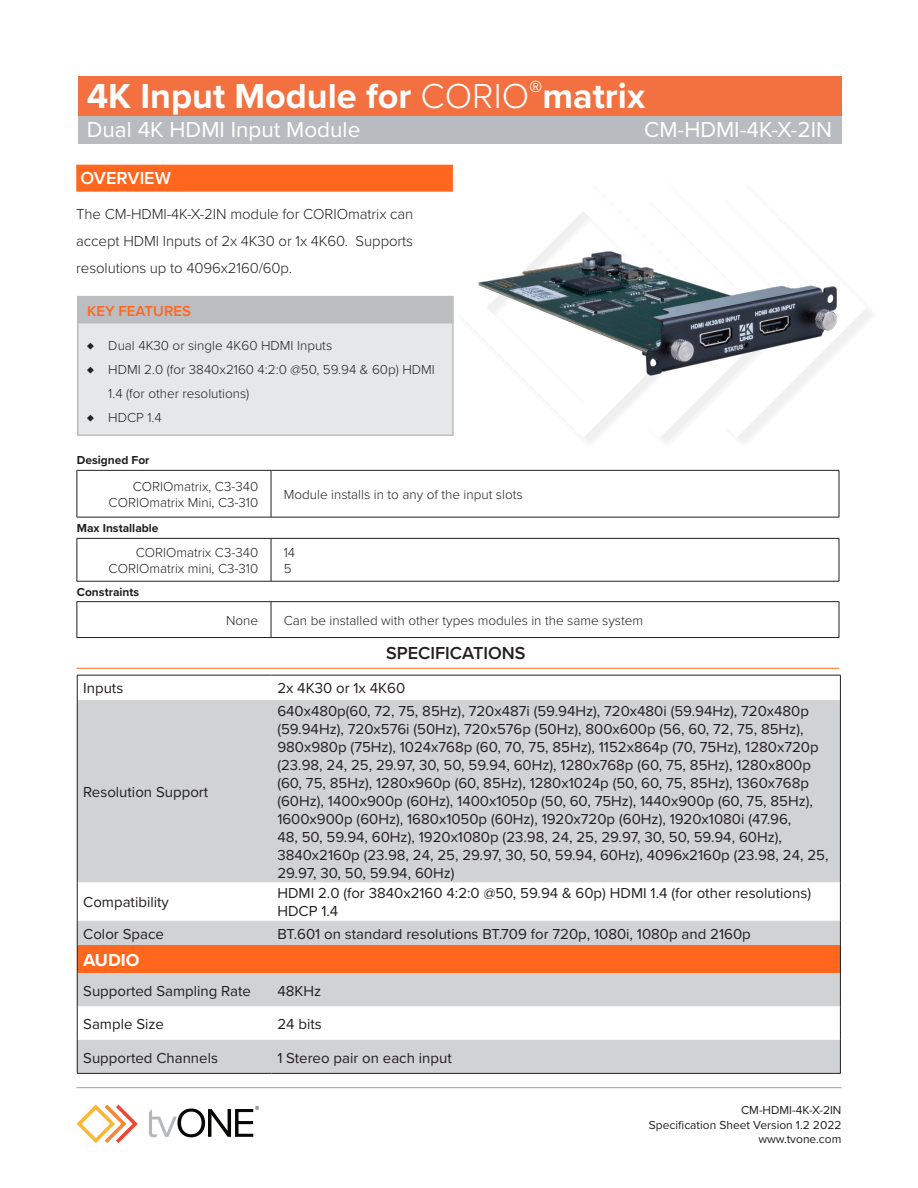
<style>
.page{position:relative;width:918px;height:1188px;background:#fff}
.page>*{position:absolute;margin:0;border:0;box-sizing:border-box;transform-origin:0 0}
.Product_Name{font:700 36px "Proxima Nova";color:#fff}
.Product_Name-2{font:22.5px "Proxima Nova";color:#fff}
.specs_heading{font:600 18px "Proxima Nova";color:#231f20}
.Overview_heading{font:600 18px "Proxima Nova";color:#fff}
.Body_Text{font:700 18px "Proxima Nova";color:#fff}
.Body_Text-2{font:15px/18px "Proxima Nova";color:#231f20}
.Product_overview_tex{font:300 15px/27px "Proxima Nova";letter-spacing:-.005em;color:#231f20;text-align:justify}
.Key_features_heading{font:600 15px "Proxima Nova";color:#ff661e}
.t1{font:300 13.5px/24px "Proxima Nova";color:#231f20}
.t2{font:12px/14.4px "Proxima Nova";color:#231f20;text-align:right}
.Paragraph_Style_1{font:700 12px "Proxima Nova";color:#231f20}
.s1{font-weight:300}
</style>
<div class="page">
<hr style="left:77px;top:1087px;width:764px;height:1px;background:#9ea1a3">
<svg style="left:77px;top:1105px;width:61px;height:38px"></svg>
<svg style="left:149px;top:1106px;width:110px;height:31px"></svg>
<svg style="left:714px;top:309px;width:153px;height:129px"></svg>
<svg style="left:548px;top:211px;width:166px;height:227px"></svg>
<div style="left:76px;top:165px;width:377px;height:27px;background:#ff661e"></div>
<div style="left:78px;top:297px;width:375px;height:138px;background:#e6e7e9"></div>
<div style="left:77px;top:296px;width:376px;height:27px;background:#bcbdc0"></div>
<div style="left:77px;top:296px;width:377px;height:140px;border:2px solid #bcbdc0"></div>
<svg style="left:78px;top:700px;width:762px;height:373px;fill:#d1d2d4"></svg>
<div style="left:77px;top:946px;width:763px;height:27px;background:#ff661e"></div>
<hr style="left:77px;top:675px;width:194px;height:1px;background:#231f20">
<svg style="left:77px;top:675px;width:1px;height:25px"></svg>
<hr style="left:271px;top:675px;width:570px;height:1px;background:#231f20">
<svg style="left:840px;top:675px;width:1px;height:25px"></svg>
<hr style="left:77px;top:700px;width:1px;height:182px;background:#231f20">
<hr style="left:840px;top:700px;width:1px;height:182px;background:#231f20">
<hr style="left:77px;top:882px;width:1px;height:39px;background:#231f20">
<hr style="left:840px;top:882px;width:1px;height:39px;background:#231f20">
<svg style="left:77px;top:921px;width:1px;height:52px"></svg>
<svg style="left:840px;top:921px;width:1px;height:52px"></svg>
<hr style="left:77px;top:973px;width:1px;height:33px;background:#231f20">
<hr style="left:840px;top:973px;width:1px;height:33px;background:#231f20">
<hr style="left:77px;top:1006px;width:1px;height:34px;background:#231f20">
<hr style="left:840px;top:1006px;width:1px;height:34px;background:#231f20">
<hr style="left:77px;top:1040px;width:1px;height:33px;background:#231f20">
<hr style="left:840px;top:1040px;width:1px;height:33px;background:#231f20">
<hr style="left:77px;top:1073px;width:194px;height:1px;background:#231f20">
<hr style="left:271px;top:1073px;width:570px;height:1px;background:#231f20">
<hr style="left:77px;top:668px;width:762px;height:1px;background:#ff661e">
<img style="left:478px;top:247px;width:369px;height:132px">
<hr style="left:271px;top:470px;width:568px;height:1px;background:#231f20">
<hr style="left:839px;top:471px;width:1px;height:46px;background:#231f20">
<hr style="left:271px;top:517px;width:568px;height:1px;background:#231f20">
<hr style="left:271px;top:538px;width:568px;height:1px;background:#231f20">
<hr style="left:839px;top:539px;width:1px;height:42px;background:#231f20">
<hr style="left:271px;top:581px;width:568px;height:1px;background:#231f20">
<hr style="left:271px;top:601px;width:568px;height:1px;background:#231f20">
<hr style="left:839px;top:602px;width:1px;height:35px;background:#231f20">
<hr style="left:271px;top:637px;width:568px;height:1px;background:#231f20">
<hr style="left:77px;top:470px;width:194px;height:1px;background:#231f20">
<hr style="left:77px;top:471px;width:1px;height:46px;background:#231f20">
<hr style="left:271px;top:471px;width:1px;height:46px;background:#231f20">
<hr style="left:77px;top:517px;width:194px;height:1px;background:#231f20">
<hr style="left:77px;top:538px;width:194px;height:1px;background:#231f20">
<hr style="left:77px;top:539px;width:1px;height:42px;background:#231f20">
<hr style="left:271px;top:539px;width:1px;height:42px;background:#231f20">
<hr style="left:77px;top:581px;width:194px;height:1px;background:#231f20">
<hr style="left:77px;top:601px;width:194px;height:1px;background:#231f20">
<hr style="left:77px;top:602px;width:1px;height:35px;background:#231f20">
<hr style="left:271px;top:602px;width:1px;height:35px;background:#231f20">
<hr style="left:77px;top:637px;width:194px;height:1px;background:#231f20">
<div style="left:78px;top:77px;width:763px;height:40px;background:#f37140"></div>
<div style="left:78px;top:117px;width:763px;height:27px;background:#b8bcc0"></div>
<p class="Product_Name" style="left:87px;top:69px;width:560px">4K Input Module for <span class="s1">CORIO</span><sup>®</sup>matrix</p>
<p class="Product_Name-2" style="left:87px;top:112px;width:275px">Dual 4K HDMI Input Module</p>
<p class="Product_Name-2" style="left:644px;top:112px;width:189px">CM-HDMI-4K-X-2IN</p>
<p class="Overview_heading" style="left:81px;top:165px;width:92px">OVERVIEW</p>
<p class="Product_overview_tex" style="left:76px;top:200px;width:339px">The CM-HDMI-4K-X-2IN module for CORIOmatrix can accept HDMI Inputs of 2x 4K30 or 1x 4K60. Supports resolutions up to 4096x2160/60p.</p>
<p class="Key_features_heading" style="left:87px;top:300px;width:106px">KEY FEATURES</p>
<p class="t1" style="left:87px;top:333px;width:247px">♦ Dual 4K30 or single 4K60 HDMI Inputs</p>
<p class="t1" style="left:108px;top:357px;width:328px;text-indent:-21px">♦ HDMI 2.0 (for 3840x2160 4:2:0 @50, 59.94 &amp; 60p) HDMI<br>1.4 (for other resolutions)</p>
<p class="t1" style="left:87px;top:405px;width:76px">♦ HDCP 1.4</p>
<p class="Paragraph_Style_1" style="left:77px;top:452px;width:74px">Designed For</p>
<p class="t1" style="left:133px;top:474px;width:127px">CORIOmatrix, C3-340</p>
<p class="t1" style="left:109px;top:490px;width:151px">CORIOmatrix Mini, C3-310</p>
<p class="Paragraph_Style_1" style="left:77px;top:520px;width:83px">Max Installable</p>
<p class="t1" style="left:136px;top:540px;width:124px">CORIOmatrix C3-340</p>
<p class="t1" style="left:109px;top:556px;width:151px">CORIOmatrix mini, C3-310</p>
<p class="Paragraph_Style_1" style="left:77px;top:583px;width:64px">Constraints</p>
<p class="t1" style="left:284px;top:482px;width:240px">Module installs in to any of the input slots</p>
<p class="t1" style="left:284px;top:540px;width:13px">14</p>
<p class="t1" style="left:284px;top:556px;width:9px">5</p>
<p class="t1" style="left:226px;top:608px;width:34px">None</p>
<p class="t1" style="left:284px;top:608px;width:361px">Can be installed with other types modules in the same system</p>
<p class="specs_heading" style="left:386px;top:640px;width:141px">SPECIFICATIONS</p>
<p class="Body_Text-2" style="left:83px;top:679px;width:42px">Inputs</p>
<p class="Body_Text-2" style="left:277px;top:679px;width:129px">2x 4K30 or 1x 4K60</p>
<p class="Body_Text-2" style="left:83px;top:782px;width:127px">Resolution Support</p>
<p class="Body_Text-2" style="left:277px;top:701px;width:553px">640x480p(60, 72, 75, 85Hz), 720x487i (59.94Hz), 720x480i (59.94Hz), 720x480p (59.94Hz), 720x576i (50Hz), 720x576p (50Hz), 800x600p (56, 60, 72, 75, 85Hz), 980x980p (75Hz), 1024x768p (60, 70, 75, 85Hz), 1152x864p (70, 75Hz), 1280x720p (23.98, 24, 25, 29.97, 30, 50, 59.94, 60Hz), 1280x768p (60, 75, 85Hz), 1280x800p (60, 75, 85Hz), 1280x960p (60, 85Hz), 1280x1024p (50, 60, 75, 85Hz), 1360x768p (60Hz), 1400x900p (60Hz), 1400x1050p (50, 60, 75Hz), 1440x900p (60, 75, 85Hz), 1600x900p (60Hz), 1680x1050p (60Hz), 1920x720p (60Hz), 1920x1080i (47.96,<br>48, 50, 59.94, 60Hz), 1920x1080p (23.98, 24, 25, 29.97, 30, 50, 59.94, 60Hz), 3840x2160p (23.98, 24, 25, 29.97, 30, 50, 59.94, 60Hz), 4096x2160p (23.98, 24, 25, 29.97, 30, 50, 59.94, 60Hz)</p>
<p class="Body_Text-2" style="left:83px;top:893px;width:87px">Compatibility</p>
<p class="Body_Text-2" style="left:277px;top:884px;width:535px">HDMI 2.0 (for 3840x2160 4:2:0 @50, 59.94 &amp; 60p) HDMI 1.4 (for other resolutions)<br>HDCP 1.4</p>
<p class="Body_Text-2" style="left:83px;top:924px;width:82px">Color Space</p>
<p class="Body_Text-2" style="left:277px;top:924px;width:475px">BT.601 on standard resolutions BT.709 for 720p, 1080i, 1080p and 2160p</p>
<p class="Body_Text" style="left:83px;top:947px;width:58px">AUDIO</p>
<p class="Body_Text-2" style="left:83px;top:981px;width:169px">Supported Sampling Rate</p>
<p class="Body_Text-2" style="left:277px;top:981px;width:45px">48KHz</p>
<p class="Body_Text-2" style="left:83px;top:1014px;width:82px">Sample Size</p>
<p class="Body_Text-2" style="left:277px;top:1014px;width:46px">24 bits</p>
<p class="Body_Text-2" style="left:83px;top:1048px;width:136px">Supported Channels</p>
<p class="Body_Text-2" style="left:277px;top:1048px;width:176px">1 Stereo pair on each input</p>
<p class="t2" style="left:649px;top:1102px;width:194px">CM-HDMI-4K-X-2IN<br>Specification Sheet Version 1.2 2022 www.tvone.com</p>
</div>
